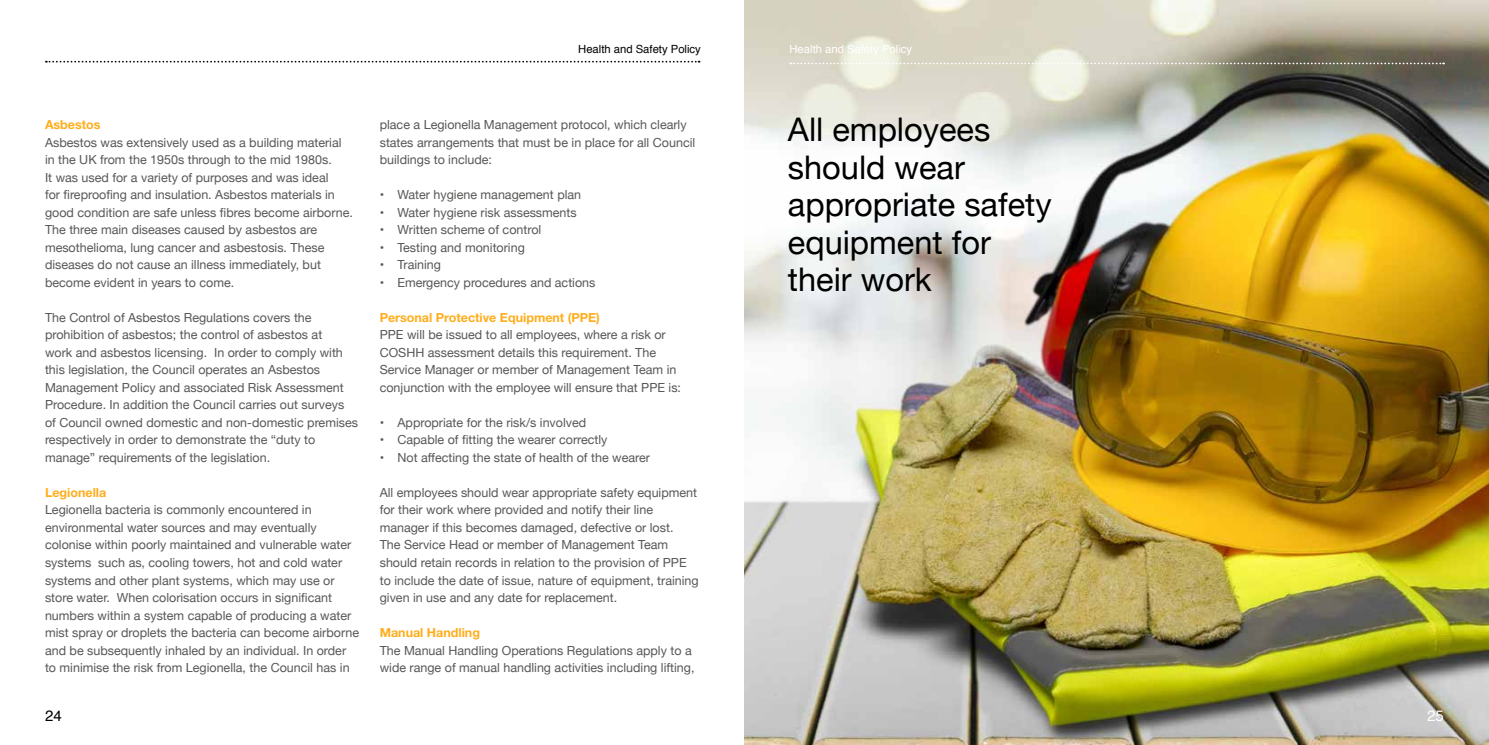
<style>
.page{position:relative;width:1489px;height:745px;background:#fff}
.page>*{position:absolute;margin:0;border:0;box-sizing:border-box;transform-origin:0 0}
.t1{font:32.5px/37.5px "Helvetica Neue";color:#000}
.t2{font:15px "Helvetica";color:#000}
.t3{font:15px "Helvetica";color:#fff}
.t4{font:12.5px/17.5px "Helvetica Neue";color:#575756}
.t5{font:700 12.5px "Helvetica Neue";color:#ffad1a}
.t6{font:11.25px "Helvetica";color:#000}
.t7{font:11.25px "Helvetica";color:#fff}
</style>
<div class="page">
<svg style="left:46px;top:61px;width:653px;height:2px"></svg>
<img style="left:744px;top:0;width:744px;height:744px">
<svg style="left:790px;top:63px;width:653px;height:1px"></svg>
<p class="t6" style="left:578px;top:40px;width:124px">Health and Safety Policy</p>
<p class="t5" style="left:45px;top:117px;width:57px">Asbestos</p>
<p class="t4" style="left:45px;top:134px;width:309px">Asbestos was extensively used as a building material in the UK from the 1950s through to the mid 1980s.<br>It was used for a variety of purposes and was ideal<br>for fireproofing and insulation. Asbestos materials in good condition are safe unless fibres become airborne.<br>The three main diseases caused by asbestos are mesothelioma, lung cancer and asbestosis. These diseases do not cause an illness immediately, but become evident in years to come.</p>
<p class="t4" style="left:45px;top:309px;width:314px">The Control of Asbestos Regulations covers the prohibition of asbestos; the control of asbestos at<br>work and asbestos licensing. In order to comply with this legislation, the Council operates an Asbestos Management Policy and associated Risk Assessment Procedure. In addition the Council carries out surveys of Council owned domestic and non-domestic premises respectively in order to demonstrate the “duty to manage” requirements of the legislation.</p>
<p class="t5" style="left:45px;top:484px;width:63px">Legionella</p>
<p class="t4" style="left:45px;top:501px;width:315px">Legionella bacteria is commonly encountered in environmental water sources and may eventually colonise within poorly maintained and vulnerable water systems such as, cooling towers, hot and cold water systems and other plant systems, which may use or store water. When colorisation occurs in significant numbers within a system capable of producing a water mist spray or droplets the bacteria can become airborne and be subsequently inhaled by an individual. In order to minimise the risk from Legionella, the Council has in</p>
<p class="t4" style="left:380px;top:116px;width:317px">place a Legionella Management protocol, which clearly states arrangements that must be in place for all Council buildings to include:</p>
<p class="t4" style="left:380px;top:186px;width:203px">• Water hygiene management plan</p>
<p class="t4" style="left:380px;top:204px;width:198px">• Water hygiene risk assessments</p>
<p class="t4" style="left:380px;top:221px;width:163px">• Written scheme of control</p>
<p class="t4" style="left:380px;top:239px;width:147px">• Testing and monitoring</p>
<p class="t4" style="left:380px;top:256px;width:63px">• Training</p>
<p class="t4" style="left:380px;top:274px;width:217px">• Emergency procedures and actions</p>
<p class="t5" style="left:380px;top:309px;width:222px">Personal Protective Equipment (PPE)</p>
<p class="t4" style="left:380px;top:326px;width:303px">PPE will be issued to all employees, where a risk or COSHH assessment details this requirement. The Service Manager or member of Management Team in conjunction with the employee will ensure that PPE is:</p>
<p class="t4" style="left:380px;top:414px;width:208px">• Appropriate for the risk/s involved</p>
<p class="t4" style="left:380px;top:431px;width:229px">• Capable of fitting the wearer correctly</p>
<p class="t4" style="left:380px;top:449px;width:272px">• Not affecting the state of health of the wearer</p>
<p class="t4" style="left:380px;top:484px;width:320px">All employees should wear appropriate safety equipment for their work where provided and notify their line manager if this becomes damaged, defective or lost.<br>The Service Head or member of Management Team should retain records in relation to the provision of PPE to include the date of issue, nature of equipment, training given in use and any date for replacement.</p>
<p class="t5" style="left:380px;top:624px;width:102px">Manual Handling</p>
<p class="t4" style="left:380px;top:641px;width:316px">The Manual Handling Operations Regulations apply to a wide range of manual handling activities including lifting,</p>
<p class="t7" style="left:789px;top:40px;width:124px">Health and Safety Policy</p>
<h1 class="t1" style="left:788px;top:112px;width:265px">All employees should wear appropriate safety equipment for their work</h1>
<p class="t2" style="left:45px;top:703px;width:18px">24</p>
<p class="t3" style="left:1427px;top:703px;width:18px">25</p>
</div>
